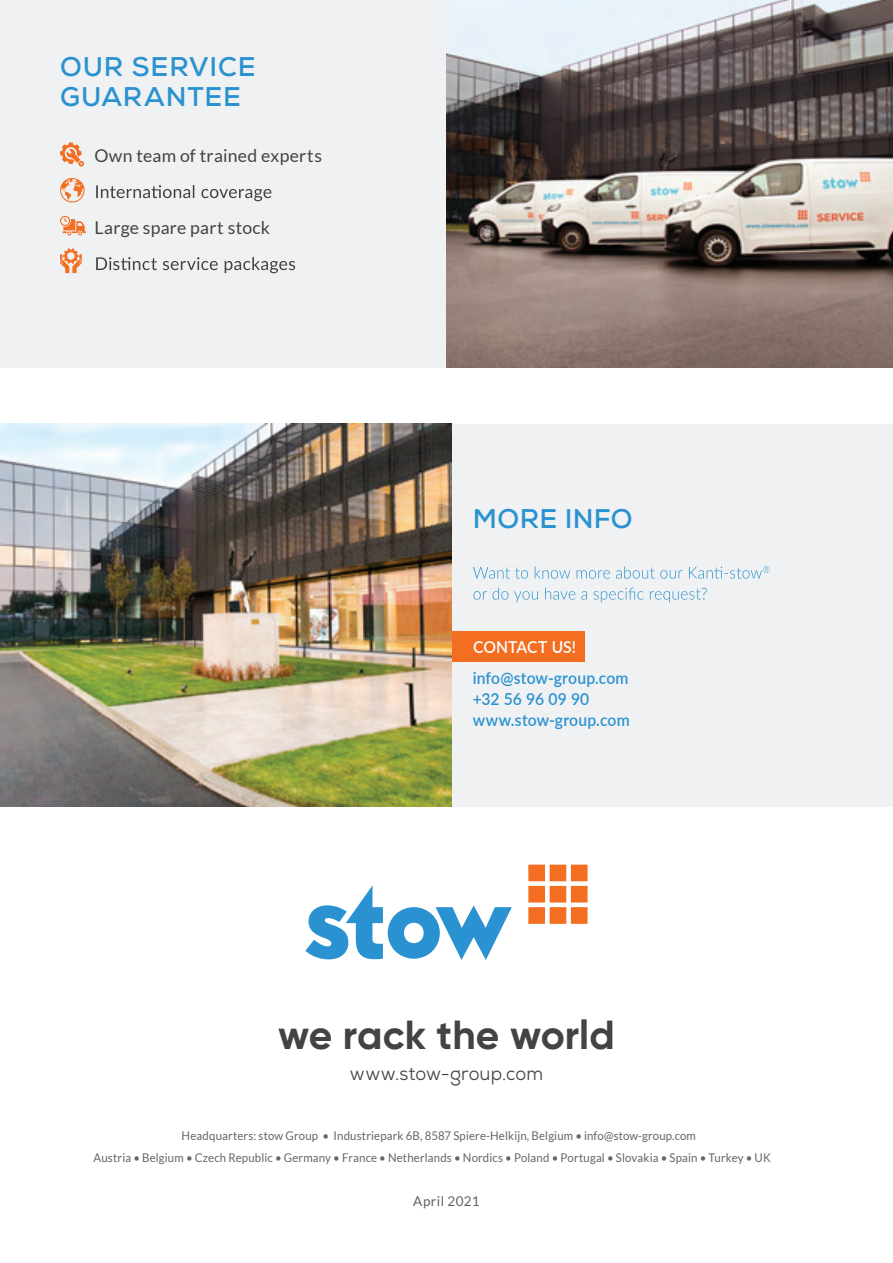
<style>
.page{position:relative;width:893px;height:1263px;background:#fff}
.page>*{position:absolute;margin:0;border:0;box-sizing:border-box;transform-origin:0 0}
.t1{font:700 40.65px "Gilroy";color:#434343}
.t2{font:700 27px/30px "Nexa";letter-spacing:.03em;color:#2a92d0}
.t3{font:700 27px "Nexa";letter-spacing:.01em;color:#2a92d0}
.t4{font:18.9px "Nexa";letter-spacing:.01em;color:#434343;scale:.95 1}
.t5{font:17.7px "Lato";letter-spacing:.015em;color:#434343}
.t6{font:600 16.5px/21px "Lato";letter-spacing:.01em;color:#2a92d0;scale:.95 1}
.t7{font:600 16.5px "Lato";color:#fff;scale:.95 1}
.t8{font:13.5px "Lato";letter-spacing:.03em;color:#616161}
.t9{font:12px/22.6px "Lato";letter-spacing:.015em;color:#656568;scale:.95 1}
.t10{font:300 9.6px "Lato";color:#2a92d0;scale:.95 1}
</style>
<div class="page">
<div style="left:0;top:0;width:893px;height:368px;background:#f0f1f2"></div>
<svg style="left:528px;top:865px;width:60px;height:59px"></svg>
<svg style="left:305px;top:885px;width:207px;height:75px"></svg>
<svg style="left:60px;top:142px;width:24px;height:25px"></svg>
<svg style="left:60px;top:178px;width:25px;height:25px"></svg>
<svg style="left:96px;top:185px;width:175px;height:16px"></svg>
<svg style="left:60px;top:216px;width:26px;height:20px"></svg>
<svg style="left:60px;top:248px;width:22px;height:25px"></svg>
<svg style="left:96px;top:257px;width:199px;height:16px"></svg>
<div style="left:0;top:424px;width:893px;height:382px;background:#f0f1f2"></div>
<svg style="left:473px;top:566px;width:289px;height:13px"></svg>
<svg style="left:474px;top:587px;width:233px;height:15px"></svg>
<img style="left:446px;top:0;width:447px;height:367px">
<div style="left:426px;top:631px;width:159px;height:30px;background:#f36e21"></div>
<img style="left:0;top:424px;width:451px;height:382px">
<h2 class="t2" style="left:60px;top:52px;width:197px">OUR SERVICE<br>GUARANTEE</h2>
<h3 class="t5" style="left:95px;top:146px;width:229px">Own team of trained experts</h3>
<h3 class="t5" style="left:95px;top:218px;width:177px">Large spare part stock</h3>
<h2 class="t3" style="left:473px;top:502px;width:161px">MORE INFO</h2>
<h3 class="t7" style="left:473px;top:635px;width:110px">CONTACT US!</h3>
<h3 class="t6" style="left:473px;top:666px;width:167px">info@stow-group.com +32 56 96 09 90 www.stow-group.com</h3>
<h1 class="t1" style="left:278px;top:1009px;width:338px">we rack the world</h1>
<h3 class="t4" style="left:350px;top:1061px;width:205px">www.stow-group.com</h3>
<p class="t10" style="left:763px;top:564px;width:9px">®</p>
<p class="t9" style="left:94px;top:1124px;width:714px;text-indent:88px">Headquarters: stow Group • Industriepark 6B, 8587 Spiere-Helkijn, Belgium • info@stow-group.com<br>Austria • Belgium • Czech Republic • Germany • France • Netherlands • Nordics • Poland • Portugal • Slovakia • Spain • Turkey • UK</p>
<p class="t8" style="left:413px;top:1193px;width:68px">April 2021</p>
</div>
